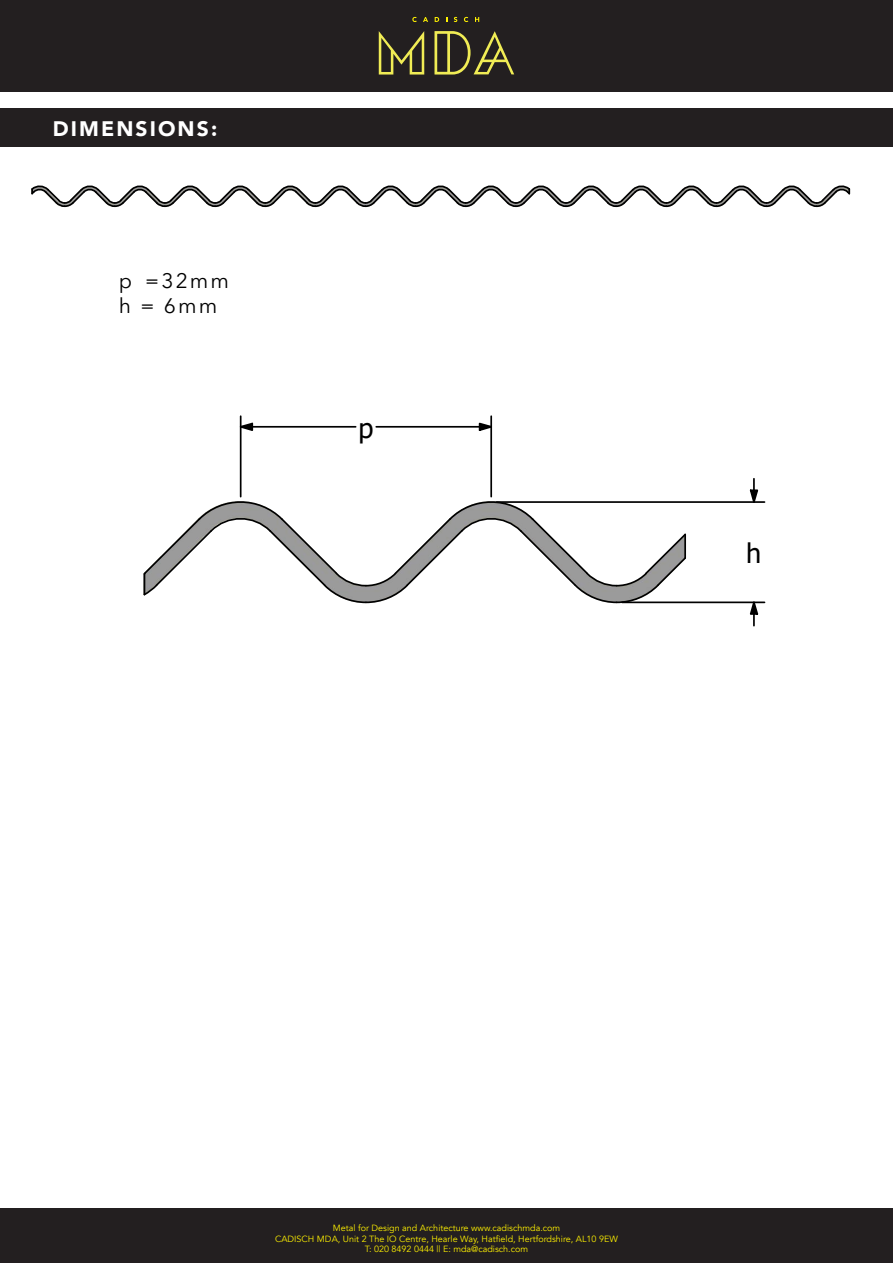
<style>
.page{position:relative;width:893px;height:1263px;background:#fff}
.page>*{position:absolute;margin:0;border:0;box-sizing:border-box;transform-origin:0 0}
.t1{font:27px "Tahoma";color:#000}
.t2{font:900 21px "Avenir";letter-spacing:.1em;color:#fff}
.t3{font:21px/25.2px "Avenir Next LT Pro";letter-spacing:.1em;color:#000}
.t4{font:9px/10.8px "Avenir";color:#fff101;text-align:center}
</style>
<div class="page">
<div style="left:0;top:1209px;width:893px;height:54px;background:#231f20"></div>
<div style="left:0;top:109px;width:893px;height:38px;background:#231f20"></div>
<div style="left:0;top:0;width:893px;height:91px;background:#231f20"></div>
<svg style="left:379px;top:31px;width:45px;height:44px"></svg>
<svg style="left:434px;top:31px;width:80px;height:44px"></svg>
<svg style="left:412px;top:17px;width:5px;height:5px"></svg>
<svg style="left:423px;top:17px;width:5px;height:5px"></svg>
<svg style="left:435px;top:17px;width:4px;height:5px"></svg>
<svg style="left:454px;top:17px;width:3px;height:5px"></svg>
<svg style="left:464px;top:17px;width:4px;height:5px"></svg>
<svg style="left:475px;top:17px;width:4px;height:5px"></svg>
<svg style="left:31px;top:185px;width:820px;height:23px"></svg>
<svg style="left:143px;top:475px;width:545px;height:129px"></svg>
<svg style="left:239px;top:421px;width:15px;height:11px"></svg>
<svg style="left:477px;top:421px;width:16px;height:11px"></svg>
<hr style="left:252px;top:426px;width:104px;height:2px;background:#000">
<hr style="left:376px;top:426px;width:104px;height:2px;background:#000">
<hr style="left:490px;top:416px;width:2px;height:81px;background:#000">
<hr style="left:240px;top:416px;width:2px;height:81px;background:#000">
<svg style="left:749px;top:479px;width:10px;height:22px"></svg>
<svg style="left:748px;top:603px;width:11px;height:23px"></svg>
<hr style="left:622px;top:601px;width:142px;height:2px;background:#000">
<hr style="left:497px;top:501px;width:267px;height:2px;background:#000">
<h2 class="t2" style="left:53px;top:111px;width:166px">DIMENSIONS:</h2>
<h2 class="t3" style="left:119px;top:268px;width:112px">p =32mm h = 6mm</h2>
<h1 class="t1" style="left:358px;top:417px;width:17px">p</h1>
<h1 class="t1" style="left:746px;top:543px;width:17px">h</h1>
<p class="t4" style="left:275px;top:1222px;width:344px">Metal for Design and Architecture www.cadischmda.com<br>CADISCH MDA, Unit 2 The IO Centre, Hearle Way, Hatfield, Hertfordshire, AL10 9EW<br>T: 020 8492 0444 || E: mda@cadisch.com</p>
</div>
